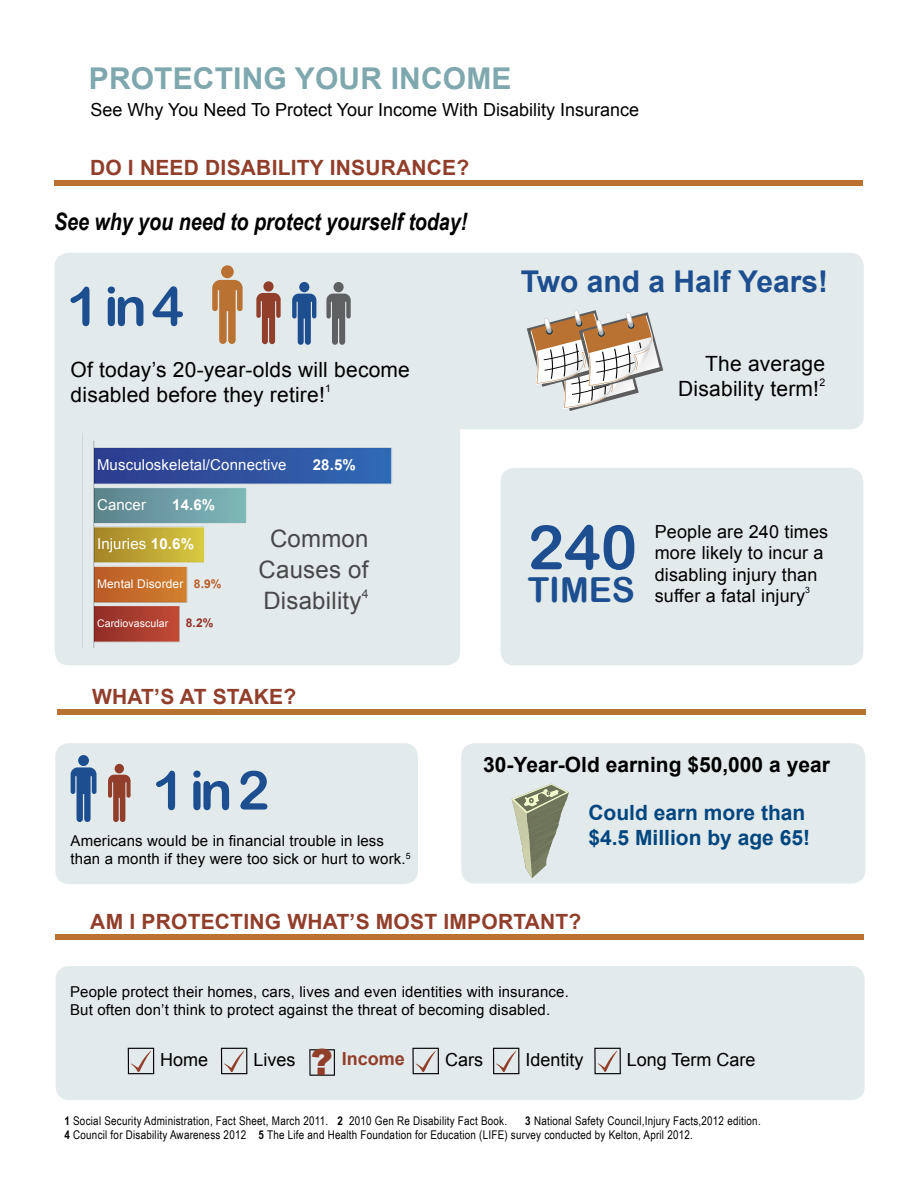
<style>
.page{position:relative;width:918px;height:1188px;background:#fff}
.page>*{position:absolute;margin:0;border:0;box-sizing:border-box;transform-origin:0 0}
.t1{font:61.5px "Arial Rounded MT Bold";color:#1d4f90}
.t2{font:54px "Arial Rounded MT Bold";color:#1d4f90}
.t3{font:34.5px "Arial Rounded MT Bold";color:#1d4f90}
.t4{font:700 30px "Arial";letter-spacing:.005em;color:#7ea8ad}
.t5{font:700 30px "Arial";color:#1d4f90}
.t6{font:italic 700 24px "Arial Narrow";color:#000}
.t7{font:24px/31.5px "Arial";letter-spacing:.01em;color:#48484a;text-align:center}
.t8{font:21px/25.2px "Arial";letter-spacing:.01em;color:#000}
.t9{font:700 21px "Arial";letter-spacing:.01em;color:#913e2b}
.t10{font:700 21px/25.2px "Arial";color:#00467f}
.t11{font:700 21px "Arial";color:#000}
.t12{font:18px/21.6px "Arial";color:#000}
.t13{font:700 18px "Arial";color:#913e2b}
.t14{font:15px/18px "Arial";letter-spacing:.01em;color:#000}
.t15{font:15px "Arial";letter-spacing:.01em;color:#fff}
.t16{font:700 15px "Arial";color:#fff}
.t17{font:12.3px "Arial";color:#48484a}
.t18{font:12px/14.4px "Arial Narrow";letter-spacing:.02em;color:#000}
.t19{font:12px "Arial";letter-spacing:.01em;color:#fff}
.t20{font:700 12px "Arial";color:#932e27}
.t21{font:10.5px "Arial";letter-spacing:.01em;color:#fff}
.t22{font:10.5px "Arial";color:#000}
.t23{font:8.7px "Arial";color:#000}
.s1{font-weight:700}
.s2{font-weight:700;color:#bb5c27}
.s3{font-weight:400;color:#000}
.s4{font-weight:900;font-size:36px}
</style>
<div class="page">
<div style="left:501px;top:468px;width:362px;height:197px;background:#e3eaeb;border-radius:14px"></div>
<div style="left:55px;top:180px;width:808px;height:6px;background:#ba7232"></div>
<div style="left:55px;top:253px;width:405px;height:412px;background:#e3eaeb;border-radius:14px"></div>
<div style="left:221px;top:265px;width:13px;height:13px;background:#ba7232;border-radius:50%"></div>
<svg style="left:212px;top:280px;width:31px;height:64px"></svg>
<div style="left:263px;top:281px;width:11px;height:11px;background:#913e2b;border-radius:50%"></div>
<svg style="left:256px;top:293px;width:25px;height:51px"></svg>
<div style="left:299px;top:282px;width:10px;height:10px;background:#1d4f90;border-radius:50%"></div>
<svg style="left:292px;top:294px;width:24px;height:51px"></svg>
<div style="left:437px;top:253px;width:427px;height:176px;background:#e3eaeb;border-radius:14px"></div>
<div style="left:334px;top:282px;width:10px;height:10px;background:#5f6062;border-radius:50%"></div>
<svg style="left:326px;top:294px;width:25px;height:51px"></svg>
<div style="left:57px;top:710px;width:808px;height:5px;background:#ba7232"></div>
<div style="left:461px;top:743px;width:404px;height:141px;background:#e3eaeb;border-radius:14px"></div>
<div style="left:55px;top:743px;width:363px;height:141px;background:#e3eaeb;border-radius:14px"></div>
<div style="left:78px;top:755px;width:11px;height:11px;background:#1d4f90;border-radius:50%"></div>
<svg style="left:71px;top:767px;width:25px;height:55px"></svg>
<div style="left:115px;top:764px;width:9px;height:9px;background:#913e2b;border-radius:50%"></div>
<svg style="left:108px;top:775px;width:23px;height:47px"></svg>
<svg style="left:512px;top:784px;width:57px;height:94px"></svg>
<div style="left:55px;top:934px;width:809px;height:6px;background:#ba7232"></div>
<div style="left:56px;top:966px;width:809px;height:134px;background:#e3eaeb;border-radius:14px"></div>
<svg style="left:128px;top:1048px;width:26px;height:26px"></svg>
<svg style="left:221px;top:1048px;width:26px;height:26px"></svg>
<svg style="left:309px;top:1049px;width:26px;height:27px"></svg>
<svg style="left:412px;top:1048px;width:27px;height:26px"></svg>
<svg style="left:493px;top:1048px;width:26px;height:26px"></svg>
<svg style="left:594px;top:1048px;width:27px;height:26px"></svg>
<svg style="left:527px;top:310px;width:136px;height:101px"></svg>
<img style="left:82px;top:433px;width:310px;height:215px">
<h3 class="t4" style="left:89px;top:58px;width:424px">PROTECTING YOUR INCOME</h3>
<h3 class="t12" style="left:90px;top:99px;width:550px">See Why You Need To Protect Your Income With Disability Insurance</h3>
<h3 class="t9" style="left:90px;top:153px;width:381px">DO I NEED DISABILITY INSURANCE?</h3>
<h3 class="t6" style="left:54px;top:204px;width:415px">See why you need to protect yourself today!</h3>
<h2 class="t2" style="left:67px;top:274px;width:118px">1 in 4</h2>
<h3 class="t8" style="left:71px;top:358px;width:341px">Of today’s 20-year-olds will become disabled before they retire!</h3>
<p class="t22" style="left:325px;top:381px;width:7px">1</p>
<p class="t15" style="left:97px;top:455px;width:191px">Musculoskeletal/Connective</p>
<p class="t16" style="left:313px;top:455px;width:45px">28.5%</p>
<p class="t15" style="left:97px;top:495px;width:51px">Cancer</p>
<p class="t16" style="left:172px;top:495px;width:45px">14.6%</p>
<p class="t15" style="left:97px;top:534px;width:98px">Injuries <span class="s1">10.6%</span></p>
<p class="t19" style="left:97px;top:576px;width:126px">Mental Disorder <span class="s2">8.9%</span></p>
<p class="t21" style="left:97px;top:616px;width:73px">Cardiovascular</p>
<p class="t20" style="left:186px;top:614px;width:29px">8.2%</p>
<h3 class="t7" style="left:259px;top:523px;width:111px">Common<br>Causes of<br>Disability</h3>
<p class="t17" style="left:362px;top:586px;width:8px">4</p>
<h3 class="t5" style="left:521px;top:262px;width:309px">Two and a Half Years!</h3>
<h3 class="t8" style="left:678px;top:352px;width:148px;text-align:right">The average<br>Disability term!</h3>
<p class="t22" style="left:819px;top:375px;width:7px">2</p>
<h1 class="t1" style="left:528px;top:511px;width:111px">240</h1>
<h3 class="t3" style="left:528px;top:570px;width:109px">TIMES</h3>
<h3 class="t12" style="left:655px;top:521px;width:175px">People are 240 times more likely to incur a disabling injury than suffer a fatal injury</h3>
<p class="t23" style="left:805px;top:584px;width:6px">3</p>
<h3 class="t9" style="left:92px;top:683px;width:206px">WHAT’S AT STAKE?</h3>
<h2 class="t2" style="left:153px;top:758px;width:118px">1 in 2</h2>
<p class="t14" style="left:71px;top:832px;width:342px">Americans would be in financial trouble in less than a month if they were too sick or hurt to work.<sup>5</sup></p>
<h3 class="t11" style="left:483px;top:751px;width:348px">30-Year-Old earning $50,000 a year</h3>
<h3 class="t10" style="left:588px;top:800px;width:223px">Could earn more than $4.5 Million by age 65!</h3>
<h3 class="t9" style="left:90px;top:907px;width:493px">AM I PROTECTING WHAT’S MOST IMPORTANT?</h3>
<p class="t14" style="left:70px;top:982px;width:500px">People protect their homes, cars, lives and even identities with insurance.<br>But often don’t think to protect against the threat of becoming disabled.</p>
<h3 class="t12" style="left:160px;top:1049px;width:50px">Home</h3>
<h3 class="t13" style="left:254px;top:1047px;width:153px"><span class="s3">Lives</span> <span class="s4">?</span> Income</h3>
<h3 class="t12" style="left:445px;top:1049px;width:39px">Cars</h3>
<h3 class="t12" style="left:526px;top:1049px;width:60px">Identity</h3>
<h3 class="t12" style="left:627px;top:1049px;width:130px">Long Term Care</h3>
<p class="t18" style="left:64px;top:1113px;width:698px;text-indent:461px"><span class="s1">3</span> National Safety Council,Injury Facts,2012 edition.<br><span class="s1">4</span> Council for Disability Awareness 2012 <span class="s1">5</span> The Life and Health Foundation for Education (LIFE) survey conducted by Kelton, April 2012.</p>
<p class="t18" style="left:64px;top:1113px;width:444px"><span class="s1">1</span> Social Security Administration, Fact Sheet, March 2011. <span class="s1">2</span> 2010 Gen Re Disability Fact Book.</p>
</div>
